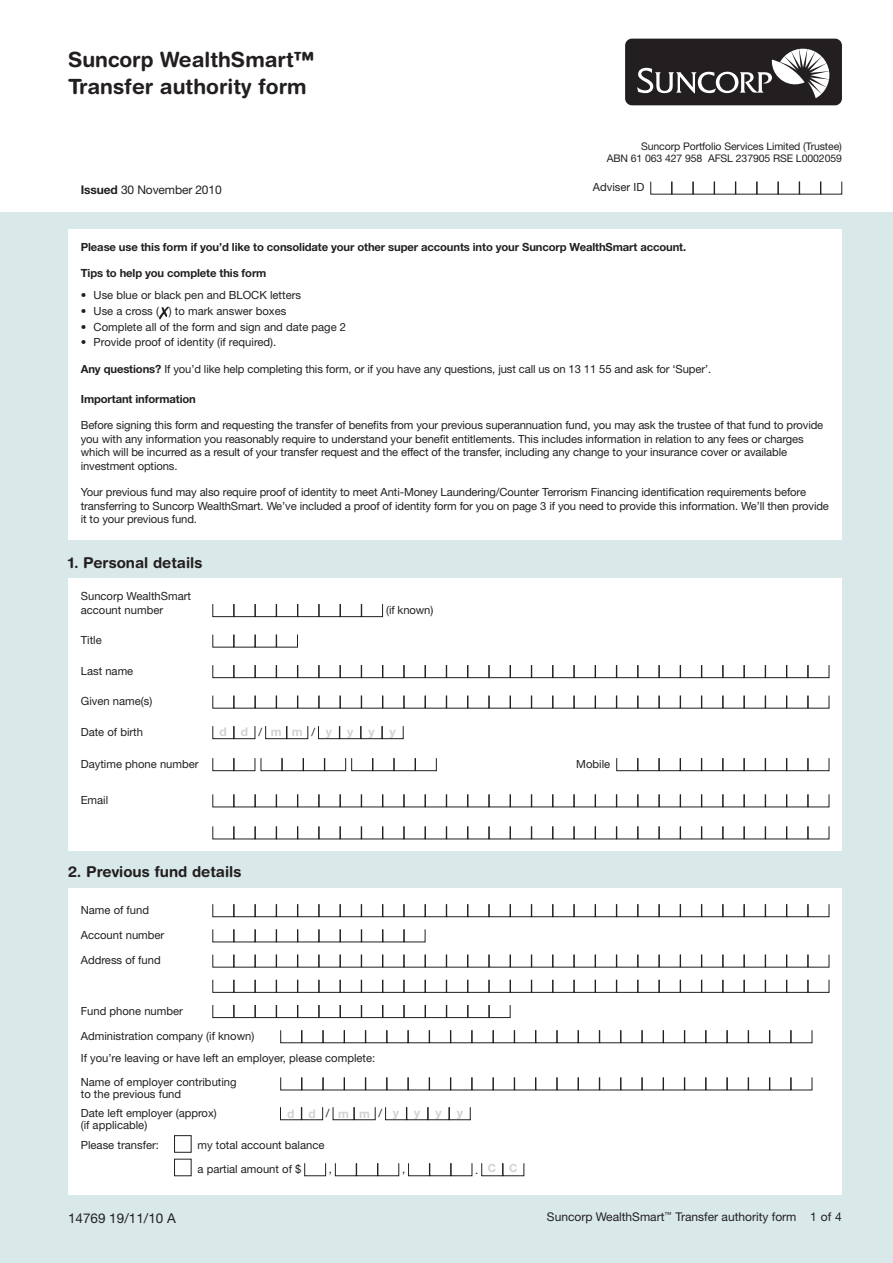
<style>
.page{position:relative;width:893px;height:1263px;background:#fff}
.page>*{position:absolute;margin:0;border:0;box-sizing:border-box;transform-origin:0 0}
.t1{font:700 21px/27px "Helvetica Rounded";color:#231f20}
.t2{font:700 15px "Helvetica Rounded";color:#231f20}
.t3{font:13.5px "Helvetica Neue";color:#231f20}
.t4{font:12px "Helvetica Neue";color:#231f20}
.t5{font:700 12px "Helvetica Neue";color:#d1d2d4}
.t6{font:11.25px/13.5px "Helvetica Neue";letter-spacing:-.01em;color:#231f20}
.t7{font:700 11.25px "Helvetica Neue";letter-spacing:-.01em;color:#231f20}
.t8{font:700 11.25px "Helvetica Neue";color:#d1d2d4}
.t9{font:10.5px/12px "Helvetica Neue";letter-spacing:-.01em;color:#231f20;text-align:right}
.s1{font-weight:700}
.s2{font-weight:400;font-size:11.25px;color:#231f20}
.s3{font-weight:400;color:#231f20}
</style>
<div class="page">
<div style="left:0;top:213px;width:893px;height:1050px;background:#d9e8e8"></div>
<div style="left:625px;top:39px;width:217px;height:66px;background:#231f20;border-radius:7px"></div>
<svg style="left:637px;top:49px;width:192px;height:49px"></svg>
<div style="left:68px;top:579px;width:774px;height:272px;background:#fff"></div>
<svg style="left:212px;top:604px;width:171px;height:13px"></svg>
<svg style="left:212px;top:634px;width:86px;height:13px"></svg>
<svg style="left:212px;top:665px;width:617px;height:13px"></svg>
<svg style="left:212px;top:695px;width:617px;height:13px"></svg>
<svg style="left:212px;top:726px;width:43px;height:13px"></svg>
<svg style="left:265px;top:726px;width:43px;height:13px"></svg>
<svg style="left:318px;top:726px;width:86px;height:13px"></svg>
<svg style="left:212px;top:758px;width:43px;height:13px"></svg>
<svg style="left:261px;top:758px;width:176px;height:13px"></svg>
<svg style="left:616px;top:758px;width:213px;height:13px"></svg>
<svg style="left:212px;top:794px;width:617px;height:13px"></svg>
<svg style="left:212px;top:826px;width:617px;height:13px"></svg>
<div style="left:68px;top:230px;width:774px;height:310px;background:#fff"></div>
<svg style="left:159px;top:307px;width:10px;height:12px"></svg>
<div style="left:68px;top:888px;width:774px;height:306px;background:#fff"></div>
<svg style="left:212px;top:904px;width:617px;height:13px"></svg>
<svg style="left:212px;top:929px;width:213px;height:13px"></svg>
<svg style="left:212px;top:954px;width:617px;height:13px"></svg>
<svg style="left:212px;top:979px;width:617px;height:14px"></svg>
<svg style="left:212px;top:1005px;width:299px;height:13px"></svg>
<svg style="left:280px;top:1030px;width:532px;height:13px"></svg>
<svg style="left:280px;top:1077px;width:532px;height:13px"></svg>
<svg style="left:280px;top:1107px;width:43px;height:13px"></svg>
<svg style="left:333px;top:1107px;width:43px;height:13px"></svg>
<svg style="left:385px;top:1107px;width:86px;height:13px"></svg>
<div style="left:174px;top:1135px;width:17px;height:17px;border:1px solid #231f20"></div>
<div style="left:174px;top:1159px;width:17px;height:17px;border:1px solid #231f20"></div>
<svg style="left:304px;top:1163px;width:22px;height:13px"></svg>
<svg style="left:335px;top:1163px;width:64px;height:13px"></svg>
<svg style="left:408px;top:1163px;width:64px;height:13px"></svg>
<svg style="left:481px;top:1163px;width:43px;height:13px"></svg>
<svg style="left:650px;top:181px;width:192px;height:14px"></svg>
<h1 class="t1" style="left:68px;top:45px;width:248px">Suncorp WealthSmart™<br>Transfer authority form</h1>
<p class="t4" style="left:81px;top:183px;width:142px"><span class="s1">Issued</span> 30 November 2010</p>
<p class="t9" style="left:607px;top:140px;width:237px">Suncorp Portfolio Services Limited (Trustee)<br>ABN 61 063 427 958 AFSL 237905 RSE L0002059</p>
<p class="t6" style="left:593px;top:180px;width:53px">Adviser ID</p>
<p class="t7" style="left:81px;top:240px;width:607px">Please use this form if you’d like to consolidate your other super accounts into your Suncorp WealthSmart account.</p>
<p class="t7" style="left:81px;top:266px;width:187px">Tips to help you complete this form</p>
<p class="t6" style="left:81px;top:288px;width:222px">• Use blue or black pen and BLOCK letters</p>
<p class="t6" style="left:81px;top:304px;width:207px">• Use a cross ( ) to mark answer boxes</p>
<p class="t6" style="left:81px;top:320px;width:267px">• Complete all of the form and sign and date page 2</p>
<p class="t6" style="left:81px;top:335px;width:197px">• Provide proof of identity (if required).</p>
<p class="t6" style="left:81px;top:362px;width:632px"><span class="s1">Any questions?</span> If you’d like help completing this form, or if you have any questions, just call us on 13 11 55 and ask for ‘Super’.</p>
<p class="t7" style="left:81px;top:392px;width:117px">Important information</p>
<p class="t6" style="left:81px;top:418px;width:744px">Before signing this form and requesting the transfer of benefits from your previous superannuation fund, you may ask the trustee of that fund to provide you with any information you reasonably require to understand your benefit entitlements. This includes information in relation to any fees or charges which will be incurred as a result of your transfer request and the effect of the transfer, including any change to your insurance cover or available investment options.</p>
<p class="t6" style="left:81px;top:485px;width:750px">Your previous fund may also require proof of identity to meet Anti-Money Laundering/Counter Terrorism Financing identification requirements before transferring to Suncorp WealthSmart. We’ve included a proof of identity form for you on page 3 if you need to provide this information. We’ll then provide it to your previous fund.</p>
<h2 class="t2" style="left:68px;top:553px;width:136px">1. Personal details</h2>
<p class="t6" style="left:81px;top:589px;width:112px">Suncorp WealthSmart account number</p>
<p class="t6" style="left:386px;top:603px;width:49px">(if known)</p>
<p class="t6" style="left:81px;top:633px;width:23px">Title</p>
<p class="t6" style="left:81px;top:664px;width:54px">Last name</p>
<p class="t6" style="left:81px;top:694px;width:73px">Given name(s)</p>
<p class="t6" style="left:81px;top:725px;width:64px">Date of birth</p>
<p class="t5" style="left:220px;top:724px;width:114px">d d<span class="s2">/</span> mm<span class="s2">/</span>y</p>
<p class="t5" style="left:347px;top:724px;width:8px">y</p>
<p class="t5" style="left:368px;top:724px;width:8px">y</p>
<p class="t5" style="left:390px;top:724px;width:8px">y</p>
<p class="t6" style="left:81px;top:757px;width:119px">Daytime phone number</p>
<p class="t6" style="left:576px;top:757px;width:35px">Mobile</p>
<p class="t6" style="left:81px;top:793px;width:29px">Email</p>
<h2 class="t2" style="left:68px;top:863px;width:175px">2. Previous fund details</h2>
<p class="t6" style="left:81px;top:903px;width:70px">Name of fund</p>
<p class="t6" style="left:81px;top:928px;width:85px">Account number</p>
<p class="t6" style="left:81px;top:953px;width:82px">Address of fund</p>
<p class="t6" style="left:81px;top:1004px;width:104px">Fund phone number</p>
<p class="t6" style="left:81px;top:1025px;width:296px;line-height:22.2px">Administration company (if known)<br>If you’re leaving or have left an employer, please complete:</p>
<p class="t6" style="left:81px;top:1075px;width:157px;line-height:12px">Name of employer contributing to the previous fund</p>
<p class="t6" style="left:81px;top:1106px;width:138px">Date left employer (approx)</p>
<p class="t5" style="left:287px;top:1106px;width:113px">d d<span class="s2">/</span> mm<span class="s2">/</span>y</p>
<p class="t5" style="left:414px;top:1105px;width:8px">y</p>
<p class="t5" style="left:435px;top:1105px;width:8px">y</p>
<p class="t5" style="left:457px;top:1105px;width:8px">y</p>
<p class="t6" style="left:81px;top:1114px;width:80px;line-height:20.5px">(if applicable)<br>Please transfer:</p>
<p class="t6" style="left:198px;top:1133px;width:128px;line-height:23.5px">my total account balance a partial amount of $</p>
<p class="t6" style="left:329px;top:1162px;width:5px">,</p>
<p class="t6" style="left:402px;top:1162px;width:5px">,</p>
<p class="t8" style="left:475px;top:1161px;width:44px"><span class="s3">.</span>C C</p>
<p class="t3" style="left:68px;top:1210px;width:109px">14769 19/11/10 A</p>
<p class="t4" style="left:547px;top:1210px;width:296px">Suncorp WealthSmart<sup>™</sup> Transfer authority form 1 of 4</p>
</div>
